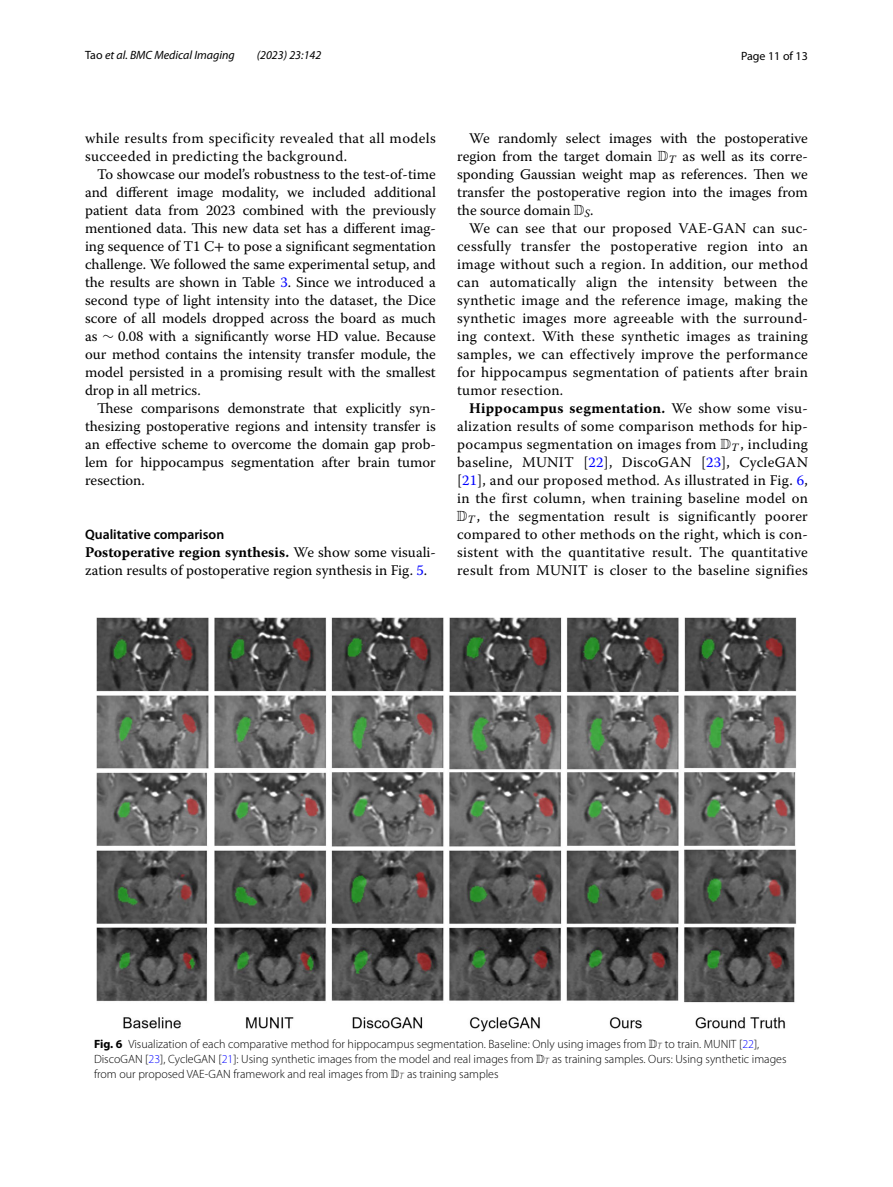
<style>
.page{position:relative;width:893px;height:1187px;background:#fff}
.page>*{position:absolute;margin:0;border:0;box-sizing:border-box;transform-origin:0 0}
.t1{font:14.7px/18px "Warnock Pro";letter-spacing:.01em;color:#000;text-align:justify}
.t2{font:600 13.8px "Myriad Pro";color:#000}
.t3{font:300 12px/15px "Myriad Pro";color:#000}
.t4{font:italic 12px "Myriad Pro";color:#000}
.t5{font:12px "Myriad Pro";color:#000}
.s1{font-style:normal}
.s2{font-family:"STIX"}
.s3{color:#00f}
.s4{font-family:"MTSYN39"}
.s5{font-family:"Warnock Pro Regular 39"}
.s6{font-weight:700}
.s7{font-family:"MSBM1041"}
.s8{font-family:"MSBM1035"}
.s9{font-family:"MSBM1036"}
.s10{font-family:"MSBM1037"}
.s11{font-family:"MSBM1038";font-weight:400}
.s12{font-family:"MSBM1039";font-weight:400}
.s13{font-family:"MSBM1040";font-weight:400}
</style>
<div class="page">
<img style="left:96px;top:617px;width:701px;height:415px">
<p class="t4" style="left:85px;top:48px;width:151px"><span class="s1">Tao</span> et al. BMC Medical Imaging</p>
<p class="t4" style="left:257px;top:48px;width:66px">(2023) 23:142</p>
<p class="t5" style="left:741px;top:48px;width:68px">Page 11 of 13</p>
<p class="t1" style="left:85px;top:128px;width:352px">while results from specificity revealed that all models succeeded in predicting the background.</p>
<p class="t1" style="left:85px;top:164px;width:352px;text-indent:12px">To showcase our model’s robustness to the test-of-time and different image modality, we included additional patient data from 2023 combined with the previously mentioned data. This new data set has a different imag&shy;ing sequence of T1 C<span class="s2">+</span> to pose a significant segmentation challenge. We followed the same experimental setup, and the results are shown in Table <span class="s3">3</span>. Since we introduced a second type of light intensity into the dataset, the Dice score of all models dropped across the board as much as <span class="s4">∼</span> <span class="s5">0.08</span> with a significantly worse HD value. Because our method contains the intensity transfer module, the model persisted in a promising result with the smallest drop in all metrics.</p>
<p class="t1" style="left:85px;top:398px;width:352px;text-indent:12px">These comparisons demonstrate that explicitly syn&shy;thesizing postoperative regions and intensity transfer is an effective scheme to overcome the domain gap prob&shy;lem for hippocampus segmentation after brain tumor resection.</p>
<p class="t2" style="left:85px;top:525px;width:141px">Qualitative comparison</p>
<p class="t1" style="left:85px;top:542px;width:352px"><span class="s6">Postoperative region synthesis.</span> We show some visuali&shy;zation results of postoperative region synthesis in Fig. <span class="s3">5</span>.</p>
<p class="t1" style="left:457px;top:128px;width:352px;text-indent:12px">We randomly select images with the postoperative region from the target domain <span class="s7">D</span><sub>T</sub> as well as its corre&shy;sponding Gaussian weight map as references. Then we transfer the postoperative region into the images from the source domain <span class="s8">D</span><sub>S</sub>.</p>
<p class="t1" style="left:457px;top:218px;width:352px;text-indent:12px">We can see that our proposed VAE-GAN can suc&shy;cessfully transfer the postoperative region into an image without such a region. In addition, our method can automatically align the intensity between the synthetic image and the reference image, making the synthetic images more agreeable with the surround&shy;ing context. With these synthetic images as training samples, we can effectively improve the performance for hippocampus segmentation of patients after brain tumor resection.</p>
<p class="t1" style="left:457px;top:398px;width:353px;text-indent:12px"><span class="s6">Hippocampus segmentation.</span> We show some visu&shy;alization results of some comparison methods for hip&shy;pocampus segmentation on images from <span class="s9">D</span><sub>T</sub> , including baseline, MUNIT [<span class="s3">22</span>], DiscoGAN [<span class="s3">23</span>], CycleGAN [<span class="s3">21</span>], and our proposed method. As illustrated in Fig. <span class="s3">6</span>, in the first column, when training baseline model on <span class="s10">D</span><sub>T</sub> , the segmentation result is significantly poorer compared to other methods on the right, which is con&shy;sistent with the quantitative result. The quantitative result from MUNIT is closer to the baseline signifies</p>
<p class="t3" style="left:94px;top:1036px;width:694px"><span class="s6">Fig. 6</span> Visualization of each comparative method for hippocampus segmentation. Baseline: Only using images from <span class="s11">D</span><sub>T</sub> to train. MUNIT [<span class="s3">22</span>],<br>DiscoGAN [<span class="s3">23</span>], CycleGAN [<span class="s3">21</span>]: Using synthetic images from the model and real images from <span class="s12">D</span><sub>T</sub> as training samples. Ours: Using synthetic images from our proposed VAE-GAN framework and real images from <span class="s13">D</span><sub>T</sub> as training samples</p>
</div>
